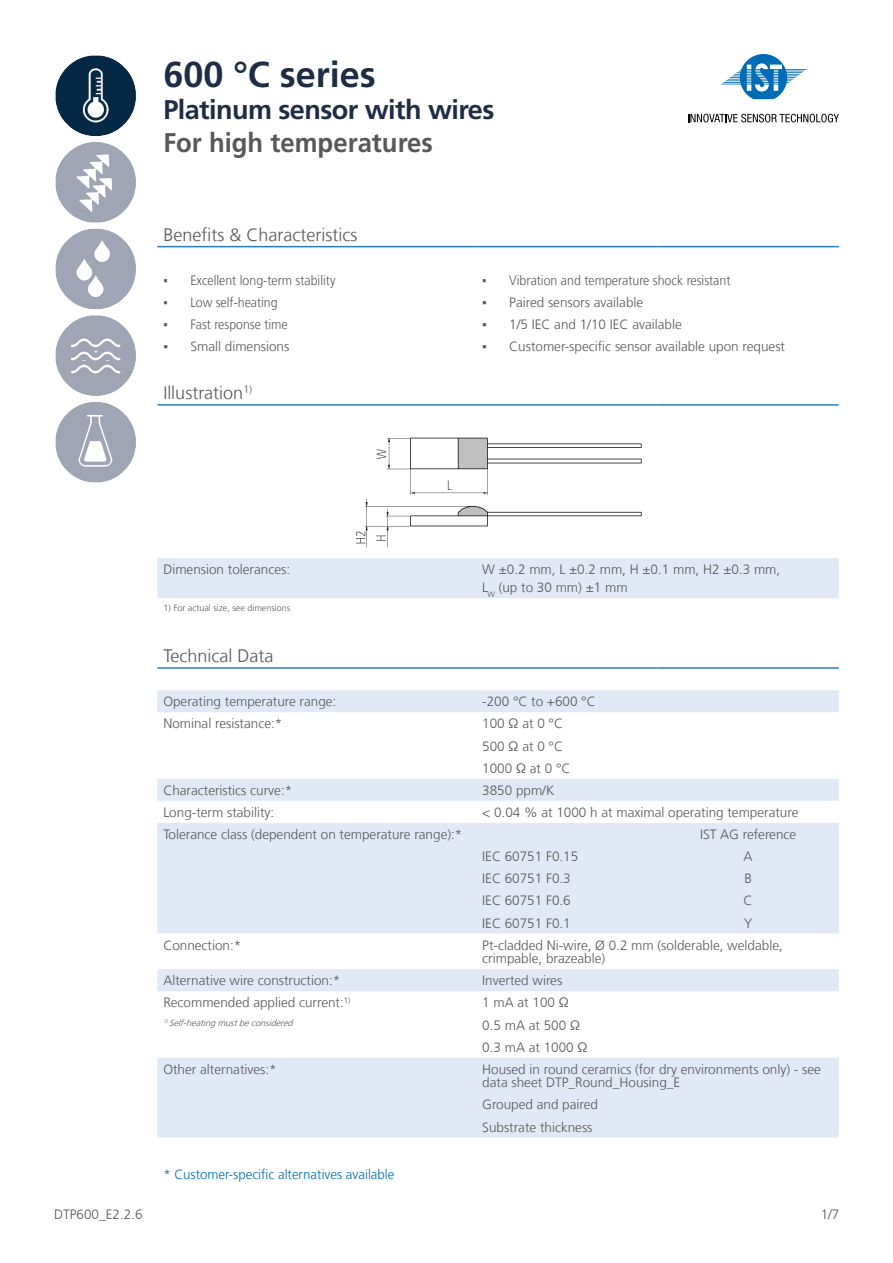
<style>
.page{position:relative;width:893px;height:1263px;background:#fff}
.page>*{position:absolute;margin:0;border:0;box-sizing:border-box;transform-origin:0 0}
.t1{font:700 36px "Frutiger LT Com";color:#1e2c44}
.t2{font:700 27px "Frutiger LT Com";letter-spacing:-.02em;color:#1e2c44}
.t3{font:700 27px "Frutiger LT Com";color:#57585a;scale:.95 1}
.t4{font:300 18px "Frutiger LT Com";color:#57585a}
.t5{font:300 13.5px/22.2px "Frutiger LT Com";color:#57585a}
.t6{font:300 13.5px "Frutiger LT Com";color:#57585a;scale:.92 1}
.t7{font:300 13.5px "Frutiger LT Com";color:#006bb6}
.t8{font:italic 300 9px "Frutiger LT Com";color:#57585a}
.t9{font:300 9px "Frutiger LT Com";color:#57585a}
.s1{font-family:"Calibri";font-weight:400}
</style>
<div class="page">
<img style="left:55px;top:55px;width:81px;height:428px">
<svg style="left:721px;top:54px;width:86px;height:45px"></svg>
<svg style="left:688px;top:114px;width:151px;height:8px"></svg>
<svg style="left:157px;top:558px;width:682px;height:579px;fill:#e1e9f6"></svg>
<hr style="left:157px;top:667px;width:319px;height:2px;background:#277dc1">
<hr style="left:476px;top:667px;width:181px;height:2px;background:#277dc1">
<hr style="left:657px;top:667px;width:182px;height:2px;background:#277dc1">
<hr style="left:157px;top:404px;width:319px;height:2px;background:#277dc1">
<hr style="left:476px;top:404px;width:181px;height:2px;background:#277dc1">
<hr style="left:657px;top:404px;width:182px;height:2px;background:#277dc1">
<hr style="left:157px;top:246px;width:319px;height:1px;background:#277dc1">
<hr style="left:476px;top:246px;width:181px;height:1px;background:#277dc1">
<hr style="left:657px;top:246px;width:182px;height:1px;background:#277dc1">
<img style="left:355px;top:437px;width:287px;height:111px">
<h1 class="t1" style="left:163px;top:53px;width:214px">600 °C series</h1>
<h2 class="t2" style="left:163px;top:94px;width:333px">Platinum sensor with wires</h2>
<h2 class="t3" style="left:163px;top:126px;width:285px">For high temperatures</h2>
<h3 class="t4" style="left:163px;top:224px;width:196px">Benefits &amp; Characteristics</h3>
<p class="t6" style="left:163px;top:272px;width:189px"><span class="s1">▪</span> Excellent long-term stability</p>
<p class="t6" style="left:482px;top:272px;width:271px"><span class="s1">▪</span> Vibration and temperature shock resistant</p>
<p class="t6" style="left:163px;top:294px;width:126px"><span class="s1">▪</span> Low self-heating</p>
<p class="t5" style="left:482px;top:291px;width:163px"><span class="s1">▪</span> Paired sensors available</p>
<p class="t6" style="left:163px;top:317px;width:137px"><span class="s1">▪</span> Fast response time</p>
<p class="t5" style="left:482px;top:313px;width:201px"><span class="s1">▪</span> 1/5 IEC and 1/10 IEC available</p>
<p class="t5" style="left:163px;top:336px;width:128px"><span class="s1">▪</span> Small dimensions</p>
<p class="t5" style="left:482px;top:336px;width:304px"><span class="s1">▪</span> Customer-specific sensor available upon request</p>
<h3 class="t4" style="left:163px;top:382px;width:90px">Illustration<sup>1)</sup></h3>
<p class="t5" style="left:163px;top:558px;width:128px">Dimension tolerances:</p>
<p class="t5" style="left:482px;top:561px;width:299px;line-height:18px">W ±0.2 mm, L ±0.2 mm, H ±0.1 mm, H2 ±0.3 mm,<br>L<sub>W</sub> (up to 30 mm) ±1 mm</p>
<p class="t9" style="left:163px;top:603px;width:129px">1) For actual size, see dimensions</p>
<h3 class="t4" style="left:163px;top:645px;width:111px">Technical Data</h3>
<p class="t5" style="left:163px;top:690px;width:175px">Operating temperature range:</p>
<p class="t5" style="left:482px;top:690px;width:115px">-200 °C to +600 °C</p>
<p class="t5" style="left:163px;top:713px;width:121px">Nominal resistance:*</p>
<p class="t5" style="left:482px;top:713px;width:90px">100 Ω at 0 °C<br>500 Ω at 0 °C<br>1000 Ω at 0 °C</p>
<p class="t5" style="left:163px;top:779px;width:130px">Characteristics curve:*</p>
<p class="t5" style="left:482px;top:779px;width:74px">3850 ppm/K</p>
<p class="t5" style="left:163px;top:801px;width:112px">Long-term stability:</p>
<p class="t5" style="left:482px;top:801px;width:318px">&lt; 0.04 % at 1000 h at maximal operating temperature</p>
<p class="t5" style="left:163px;top:823px;width:301px">Tolerance class (dependent on temperature range):*</p>
<p class="t5" style="left:700px;top:823px;width:98px">IST AG reference</p>
<p class="t5" style="left:482px;top:845px;width:98px">IEC 60751 F0.15</p>
<p class="t5" style="left:744px;top:845px;width:11px">A</p>
<p class="t5" style="left:482px;top:868px;width:90px">IEC 60751 F0.3</p>
<p class="t5" style="left:744px;top:868px;width:9px">B</p>
<p class="t5" style="left:482px;top:890px;width:90px">IEC 60751 F0.6</p>
<p class="t5" style="left:744px;top:890px;width:11px">C</p>
<p class="t5" style="left:482px;top:912px;width:90px">IEC 60751 F0.1</p>
<p class="t5" style="left:744px;top:912px;width:10px">Y</p>
<p class="t5" style="left:163px;top:934px;width:80px">Connection:*</p>
<p class="t5" style="left:482px;top:938px;width:302px;line-height:13.5px">Pt-cladded Ni-wire, Ø 0.2 mm (solderable, weldable, crimpable, brazeable)</p>
<p class="t5" style="left:163px;top:970px;width:178px">Alternative wire construction:*</p>
<p class="t5" style="left:482px;top:970px;width:81px">Inverted wires</p>
<p class="t5" style="left:163px;top:992px;width:189px">Recommended applied current:<sup>1)</sup></p>
<p class="t5" style="left:482px;top:992px;width:88px">1 mA at 100 Ω</p>
<p class="t8" style="left:163px;top:1018px;width:134px"><sup>1)</sup>Self-heatingmustbeconsidered</p>
<p class="t5" style="left:482px;top:1014px;width:107px">0.5 mA at 500 Ω<br>0.3 mA at 1000 Ω</p>
<p class="t5" style="left:163px;top:1058px;width:115px">Other alternatives:*</p>
<p class="t5" style="left:482px;top:1062px;width:340px;line-height:13.5px">Housed in round ceramics (for dry environments only) - see data sheet DTP_Round_Housing_E</p>
<p class="t5" style="left:482px;top:1094px;width:117px">Grouped and paired<br>Substrate thickness</p>
<p class="t7" style="left:163px;top:1166px;width:233px">* Customer-specific alternatives available</p>
<p class="t5" style="left:54px;top:1203px;width:90px">DTP600_E2.2.6</p>
<p class="t5" style="left:821px;top:1203px;width:20px">1/7</p>
</div>
